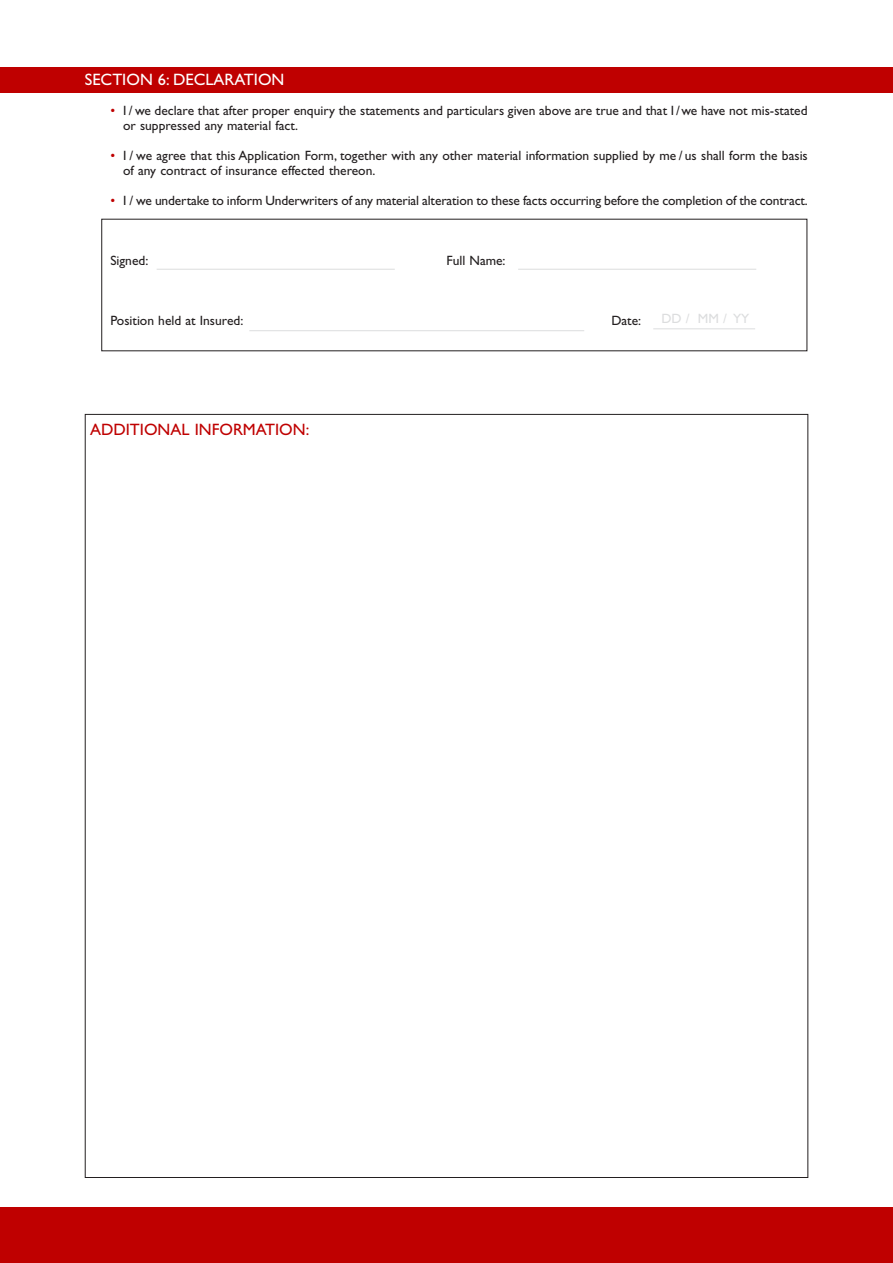
<style>
.page{position:relative;width:893px;height:1263px;background:#fff}
.page>*{position:absolute;margin:0;border:0;box-sizing:border-box;transform-origin:0 0}
.t1{font:16.5px "Gill Sans";color:#bf0000}
.t2{font:16.5px "Gill Sans";color:#fff}
.t3{font:13.5px/15px "Gill Sans";color:#231f20}
.t4{font:13.5px "Gill Sans";color:#dcddde}
.s1{color:#bf0000}
</style>
<div class="page">
<div style="left:0;top:67px;width:893px;height:25px;background:#bf0000"></div>
<div style="left:0;top:1208px;width:893px;height:55px;background:#bf0000"></div>
<hr style="left:249px;top:330px;width:335px;height:1px;background:#dcddde">
<hr style="left:518px;top:269px;width:238px;height:1px;background:#dcddde">
<hr style="left:157px;top:269px;width:238px;height:1px;background:#dcddde">
<hr style="left:653px;top:328px;width:102px;height:1px;background:#dcddde">
<p class="t2" style="left:85px;top:74px;width:201px">SECTION 6: DECLARATION</p>
<p class="t3" style="left:123px;top:105px;width:686px;text-indent:-13px"><span class="s1">•</span> I / we declare that after proper enquiry the statements and particulars given above are true and that I/we have not mis-stated or suppressed any material fact.</p>
<p class="t3" style="left:123px;top:150px;width:686px;text-indent:-13px"><span class="s1">•</span> I / we agree that this Application Form, together with any other material information supplied by me / us shall form the basis of any contract of insurance effected thereon.</p>
<p class="t3" style="left:110px;top:195px;width:699px"><span class="s1">•</span> I / we undertake to inform Underwriters of any material alteration to these facts occurring before the completion of the contract.</p>
<p class="t3" style="left:110px;top:255px;width:39px">Signed:</p>
<p class="t3" style="left:446px;top:255px;width:61px">Full Name:</p>
<p class="t3" style="left:110px;top:315px;width:134px">Position held at Insured:</p>
<p class="t3" style="left:611px;top:315px;width:31px">Date:</p>
<p class="t4" style="left:661px;top:314px;width:89px">DD / MM / YY</p>
<p class="t1" style="left:90px;top:424px;width:221px">ADDITIONAL INFORMATION:</p>
</div>
